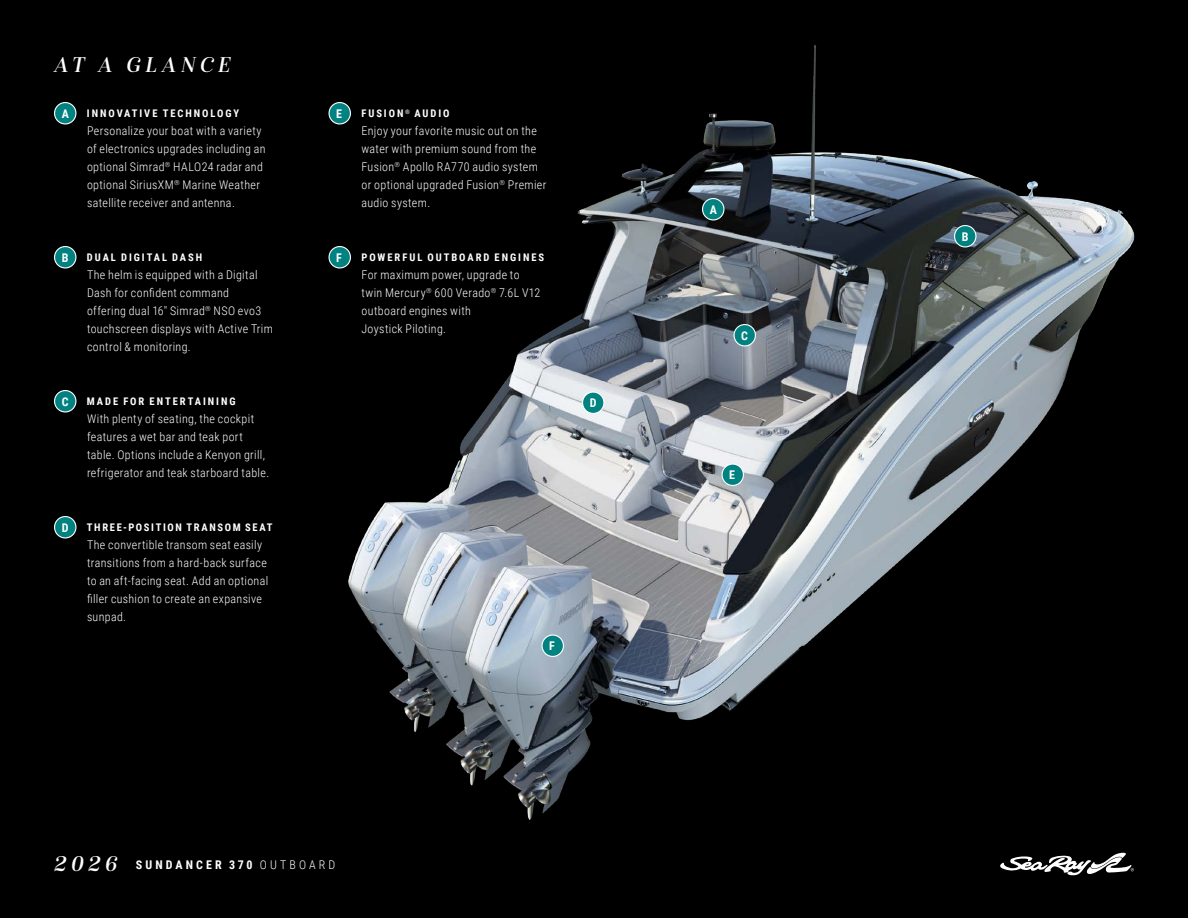
<style>
.page{position:relative;width:1188px;height:918px;background:#000}
.page>*{position:absolute;margin:0;border:0;box-sizing:border-box;transform-origin:0 0}
.Isabel_Italic_15_24_-_H1{font:italic 22.5px "Isabel";letter-spacing:.195em;color:#fff}
.Roboto_Cond_8_12__List{font:300 12px/18px "Roboto Condensed";letter-spacing:.03em;color:#fff}
.Roboto_Cond_7_12__CAPS_List__-_H3{font:700 12px "Roboto Condensed";letter-spacing:.255em;color:#fff}
.Roboto_Cond_7_12__CAPS_List__-_H3-2{font:700 10.5px "Roboto Condensed";letter-spacing:.185em;color:#fff}
.Roboto_Cond_7_12__CAPS_List__-_H3-3{font:700 10.5px "Roboto Condensed";letter-spacing:.155em;color:#fff}
.s1{font-family:"Isabel";font-weight:400;font-style:italic;font-size:22.5px}
.s2{font-weight:300}
</style>
<div class="page">
<svg style="left:1000px;top:853px;width:134px;height:22px"></svg>
<img style="left:328px;top:45px;width:807px;height:775px">
<div style="left:329px;top:103px;width:21px;height:21px;background:#008280;border-radius:50%"></div>
<div style="left:328px;top:102px;width:23px;height:22px;border:1px solid #fff;border-radius:50%"></div>
<div style="left:329px;top:247px;width:21px;height:21px;background:#008280;border-radius:50%"></div>
<div style="left:328px;top:246px;width:23px;height:22px;border:1px solid #fff;border-radius:50%"></div>
<div style="left:55px;top:517px;width:21px;height:21px;background:#008280;border-radius:50%"></div>
<div style="left:54px;top:516px;width:22px;height:22px;border:1px solid #fff;border-radius:50%"></div>
<div style="left:55px;top:391px;width:21px;height:21px;background:#008280;border-radius:50%"></div>
<div style="left:54px;top:390px;width:22px;height:22px;border:1px solid #fff;border-radius:50%"></div>
<div style="left:55px;top:247px;width:21px;height:21px;background:#008280;border-radius:50%"></div>
<div style="left:54px;top:246px;width:22px;height:22px;border:1px solid #fff;border-radius:50%"></div>
<div style="left:55px;top:103px;width:21px;height:21px;background:#008280;border-radius:50%"></div>
<div style="left:54px;top:102px;width:22px;height:22px;border:1px solid #fff;border-radius:50%"></div>
<div style="left:734px;top:325px;width:21px;height:21px;background:#008280;border-radius:50%"></div>
<div style="left:734px;top:324px;width:22px;height:22px;border:1px solid #fff;border-radius:50%"></div>
<div style="left:703px;top:199px;width:21px;height:21px;background:#008280;border-radius:50%"></div>
<div style="left:702px;top:198px;width:22px;height:22px;border:1px solid #fff;border-radius:50%"></div>
<div style="left:955px;top:226px;width:21px;height:21px;background:#008280;border-radius:50%"></div>
<div style="left:954px;top:225px;width:22px;height:23px;border:1px solid #fff;border-radius:50%"></div>
<div style="left:583px;top:392px;width:21px;height:21px;background:#008280;border-radius:50%"></div>
<div style="left:582px;top:392px;width:22px;height:22px;border:1px solid #fff;border-radius:50%"></div>
<div style="left:722px;top:464px;width:21px;height:21px;background:#008280;border-radius:50%"></div>
<div style="left:722px;top:464px;width:22px;height:22px;border:1px solid #fff;border-radius:50%"></div>
<div style="left:542px;top:635px;width:21px;height:21px;background:#008280;border-radius:50%"></div>
<div style="left:542px;top:634px;width:22px;height:23px;border:1px solid #fff;border-radius:50%"></div>
<h1 class="Isabel_Italic_15_24_-_H1" style="left:54px;top:51px;width:178px">AT A GLANCE</h1>
<h3 class="Roboto_Cond_7_12__CAPS_List__-_H3" style="left:62px;top:105px;width:9px">A</h3>
<h3 class="Roboto_Cond_7_12__CAPS_List__-_H3-2" style="left:87px;top:106px;width:154px">INNOVATIVE TECHNOLOGY</h3>
<p class="Roboto_Cond_8_12__List" style="left:87px;top:121px;width:180px">Personalize your boat with a variety of electronics upgrades including an optional Simrad<sup>®</sup> HALO24 radar and optional SiriusXM<sup>®</sup> Marine Weather satellite receiver and antenna.</p>
<h3 class="Roboto_Cond_7_12__CAPS_List__-_H3" style="left:62px;top:249px;width:8px">B</h3>
<h3 class="Roboto_Cond_7_12__CAPS_List__-_H3-2" style="left:87px;top:250px;width:117px">DUAL DIGITAL DASH</h3>
<p class="Roboto_Cond_8_12__List" style="left:87px;top:265px;width:187px">The helm is equipped with a Digital<br>Dash for confident command<br>offering dual 16″ Simrad<sup>®</sup> NSO evo3 touchscreen displays with Active Trim control &amp; monitoring.</p>
<h3 class="Roboto_Cond_7_12__CAPS_List__-_H3" style="left:62px;top:393px;width:8px">C</h3>
<h3 class="Roboto_Cond_7_12__CAPS_List__-_H3-2" style="left:87px;top:394px;width:150px">MADE FOR ENTERTAINING</h3>
<p class="Roboto_Cond_8_12__List" style="left:87px;top:409px;width:184px">With plenty of seating, the cockpit features a wet bar and teak port table. Options include a Kenyon grill, refrigerator and teak starboard table.</p>
<h3 class="Roboto_Cond_7_12__CAPS_List__-_H3" style="left:62px;top:519px;width:8px">D</h3>
<h3 class="Roboto_Cond_7_12__CAPS_List__-_H3-3" style="left:87px;top:520px;width:187px">THREE-POSITION TRANSOM SEAT</h3>
<p class="Roboto_Cond_8_12__List" style="left:87px;top:535px;width:183px">The convertible transom seat easily transitions from a hard-back surface to an aft-facing seat. Add an optional filler cushion to create an expansive sunpad.</p>
<h3 class="Roboto_Cond_7_12__CAPS_List__-_H3" style="left:336px;top:105px;width:7px">E</h3>
<h3 class="Roboto_Cond_7_12__CAPS_List__-_H3-2" style="left:361px;top:106px;width:90px">FUSION<sup>®</sup> AUDIO</h3>
<p class="Roboto_Cond_8_12__List" style="left:362px;top:121px;width:186px">Enjoy your favorite music out on the water with premium sound from the<br>Fusion<sup>®</sup> Apollo RA770 audio system or optional upgraded Fusion<sup>®</sup> Premier audio system.</p>
<h3 class="Roboto_Cond_7_12__CAPS_List__-_H3" style="left:336px;top:249px;width:7px">F</h3>
<h3 class="Roboto_Cond_7_12__CAPS_List__-_H3-2" style="left:361px;top:250px;width:184px">POWERFUL OUTBOARD ENGINES</h3>
<p class="Roboto_Cond_8_12__List" style="left:362px;top:265px;width:180px">For maximum power, upgrade to twin Mercury<sup>®</sup> 600 Verado<sup>®</sup> 7.6L V12 outboard engines with<br>Joystick Piloting.</p>
<p class="Roboto_Cond_7_12__CAPS_List__-_H3" style="left:590px;top:394px;width:8px">D</p>
<p class="Roboto_Cond_7_12__CAPS_List__-_H3" style="left:549px;top:637px;width:7px">F</p>
<p class="Roboto_Cond_7_12__CAPS_List__-_H3" style="left:54px;top:856px;width:283px"><span class="s1">2026</span> SUNDANCER 370 <span class="s2">OUTBOARD</span></p>
<p class="Roboto_Cond_7_12__CAPS_List__-_H3" style="left:710px;top:201px;width:9px">A</p>
<p class="Roboto_Cond_7_12__CAPS_List__-_H3" style="left:741px;top:327px;width:8px">C</p>
<p class="Roboto_Cond_7_12__CAPS_List__-_H3" style="left:729px;top:466px;width:7px">E</p>
<p class="Roboto_Cond_7_12__CAPS_List__-_H3" style="left:962px;top:228px;width:8px">B</p>
</div>
